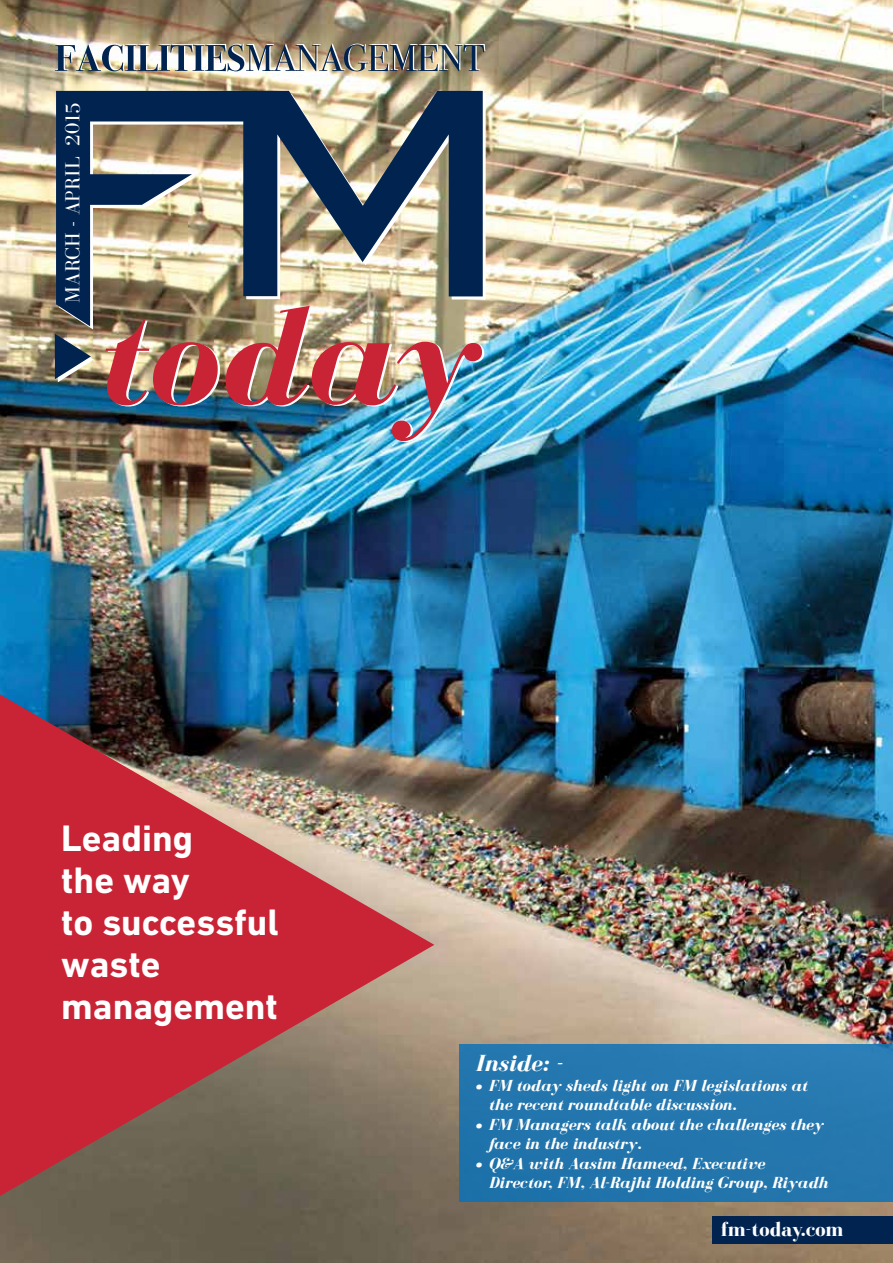
<style>
.page{position:relative;width:893px;height:1263px;background:#fff}
.page>*{position:absolute;margin:0;border:0;box-sizing:border-box;transform-origin:0 0}
.t1{font:700 37.5px/42px "DIN Next LT Pro";color:#fff}
.t2{font:italic 700 24px "Bodoni FLF";color:#fff}
.t3{font:21px "Bodoni FLF";color:#fff}
.t4{font:700 21px "Bodoni FLF";color:#fff}
.t5{font:italic 700 16.5px/19.5px "Bodoni FLF";color:#fff}
</style>
<div class="page">
<img style="left:0;top:0;width:893px;height:1263px">
<img style="left:0;top:694px;width:434px;height:502px">
<div style="left:459px;top:1044px;width:434px;height:157px;background:#2476ad"></div>
<div style="left:712px;top:1216px;width:181px;height:28px;background:#00234f"></div>
<img style="left:55px;top:44px;width:430px;height:27px">
<img style="left:55px;top:91px;width:429px;height:351px">
<svg style="left:243px;top:91px;width:240px;height:205px"></svg>
<p class="t3" style="left:61px;top:303px;width:202px;rotate:-90deg">MARCH - APRIL 2015</p>
<h1 class="t1" style="left:61px;top:817px;width:219px">Leading<br>the way<br>to successful waste management</h1>
<h2 class="t2" style="left:475px;top:1050px;width:90px">Inside: -</h2>
<p class="t5" style="left:489px;top:1076px;width:320px;text-indent:-14px">• FM today sheds light on FM legislations at the recent roundtable discussion.</p>
<p class="t5" style="left:489px;top:1115px;width:337px;text-indent:-14px">• FM Managers talk about the challenges they face in the industry.</p>
<p class="t5" style="left:489px;top:1154px;width:341px;text-indent:-14px">• Q&amp;A with Aasim Hameed, Executive<br>Director, FM, Al-Rajhi Holding Group, Riyadh</p>
<p class="t4" style="left:721px;top:1217px;width:124px">fm-today.com</p>
</div>
